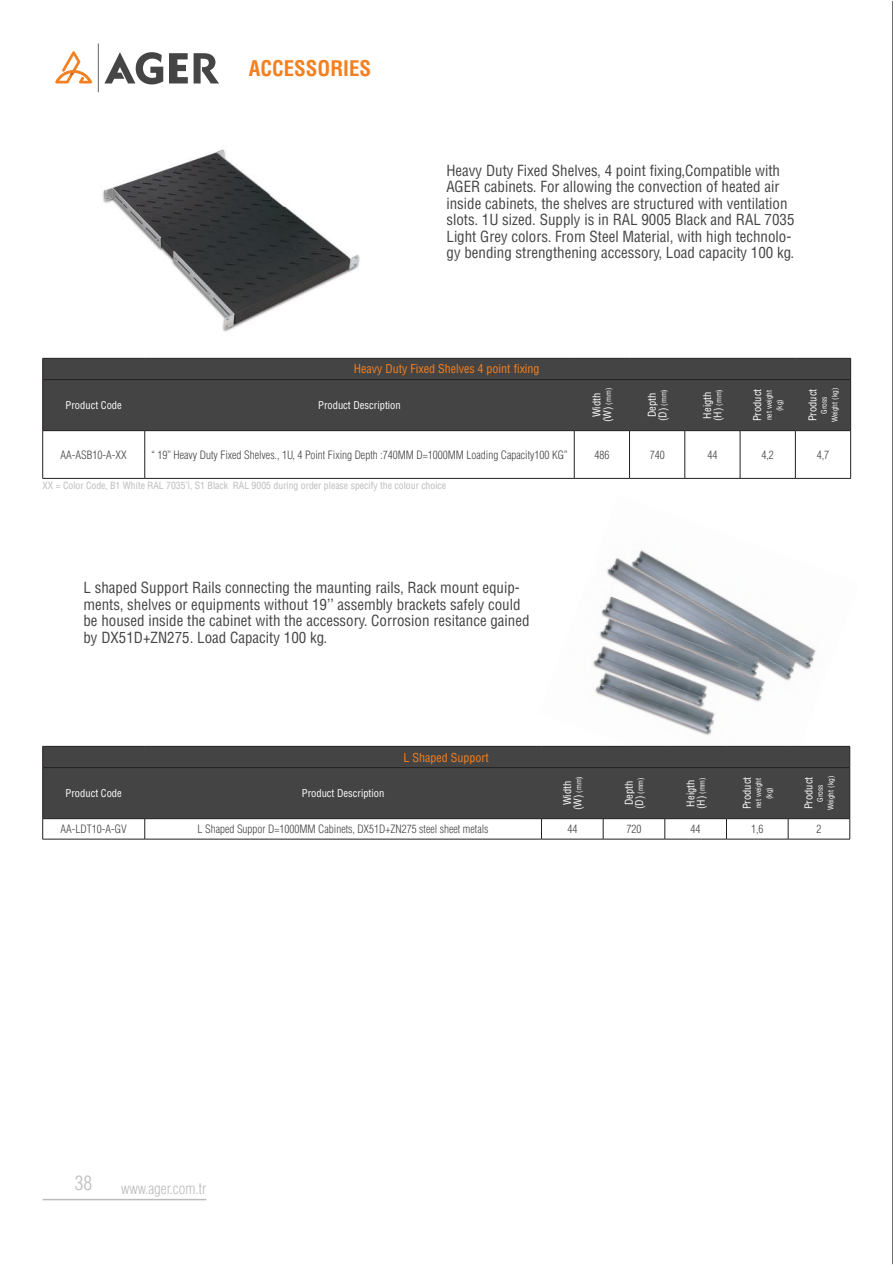
<style>
.page{position:relative;width:893px;height:1265px;background:#fff}
.page>*{position:absolute;margin:0;border:0;box-sizing:border-box;transform-origin:0 0}
.t1{font:21px "Helvetica Cond Bold Tr";color:#f38020}
.t2{font:19.5px "Helvetica Condensed Light Tr";color:#bdbbbd}
.t3{font:15px/16.5px "Helvetica Cond Normal Tr";color:#454444}
.t4{font:15px "Helvetica Condensed Light Tr";color:#bdbbbd}
.t5{font:12px "Helvetica Cond Normal Tr";color:#f38020}
.t6{font:11.25px "Helvetica Condensed Light Tr";color:#454444}
.t7{font:10.5px "Helvetica Cond Normal Tr";color:#fff}
.t8{font:9.75px "Helvetica Cond Normal Tr";color:#bdbbbd}
.t9{font:7.5px/10.5px "Helvetica Cond Normal Tr";color:#fff;text-align:center}
.s1{font-size:10.5px}
</style>
<div class="page">
<hr style="left:892px;top:1px;width:1px;height:1263px;background:#454444">
<img style="left:102px;top:149px;width:258px;height:183px">
<div style="left:43px;top:359px;width:807px;height:71px;background:#454444"></div>
<hr style="left:43px;top:379px;width:102px;height:1px;background:#241f1f">
<hr style="left:145px;top:379px;width:429px;height:1px;background:#241f1f">
<hr style="left:574px;top:379px;width:55px;height:1px;background:#241f1f">
<hr style="left:629px;top:379px;width:56px;height:1px;background:#241f1f">
<hr style="left:685px;top:379px;width:55px;height:1px;background:#241f1f">
<hr style="left:740px;top:379px;width:55px;height:1px;background:#241f1f">
<hr style="left:795px;top:379px;width:56px;height:1px;background:#241f1f">
<hr style="left:43px;top:358px;width:102px;height:1px;background:#241f1f">
<svg style="left:42px;top:358px;width:1px;height:21px"></svg>
<hr style="left:145px;top:358px;width:429px;height:1px;background:#241f1f">
<hr style="left:574px;top:358px;width:55px;height:1px;background:#241f1f">
<hr style="left:629px;top:358px;width:56px;height:1px;background:#241f1f">
<hr style="left:685px;top:358px;width:55px;height:1px;background:#241f1f">
<hr style="left:740px;top:358px;width:55px;height:1px;background:#241f1f">
<hr style="left:795px;top:358px;width:56px;height:1px;background:#241f1f">
<svg style="left:850px;top:358px;width:1px;height:21px"></svg>
<hr style="left:42px;top:380px;width:1px;height:50px;background:#241f1f">
<hr style="left:850px;top:380px;width:1px;height:50px;background:#241f1f">
<hr style="left:43px;top:430px;width:102px;height:1px;background:#241f1f">
<hr style="left:42px;top:431px;width:1px;height:47px;background:#241f1f">
<hr style="left:145px;top:430px;width:429px;height:1px;background:#241f1f">
<hr style="left:144px;top:431px;width:1px;height:47px;background:#241f1f">
<hr style="left:574px;top:430px;width:55px;height:1px;background:#241f1f">
<hr style="left:574px;top:431px;width:1px;height:47px;background:#241f1f">
<hr style="left:629px;top:430px;width:56px;height:1px;background:#241f1f">
<hr style="left:629px;top:431px;width:1px;height:47px;background:#241f1f">
<hr style="left:685px;top:430px;width:55px;height:1px;background:#241f1f">
<hr style="left:684px;top:431px;width:1px;height:47px;background:#241f1f">
<hr style="left:740px;top:430px;width:55px;height:1px;background:#241f1f">
<hr style="left:740px;top:431px;width:1px;height:47px;background:#241f1f">
<hr style="left:795px;top:430px;width:56px;height:1px;background:#241f1f">
<hr style="left:795px;top:431px;width:1px;height:47px;background:#241f1f">
<hr style="left:850px;top:431px;width:1px;height:47px;background:#241f1f">
<hr style="left:43px;top:478px;width:102px;height:1px;background:#241f1f">
<hr style="left:145px;top:478px;width:429px;height:1px;background:#241f1f">
<hr style="left:574px;top:478px;width:55px;height:1px;background:#241f1f">
<hr style="left:629px;top:478px;width:56px;height:1px;background:#241f1f">
<hr style="left:685px;top:478px;width:55px;height:1px;background:#241f1f">
<hr style="left:740px;top:478px;width:55px;height:1px;background:#241f1f">
<hr style="left:795px;top:478px;width:56px;height:1px;background:#241f1f">
<img style="left:539px;top:550px;width:312px;height:251px">
<div style="left:43px;top:747px;width:806px;height:71px;background:#454444"></div>
<hr style="left:43px;top:767px;width:102px;height:1px;background:#241f1f">
<hr style="left:145px;top:767px;width:396px;height:1px;background:#241f1f">
<hr style="left:541px;top:767px;width:62px;height:1px;background:#241f1f">
<hr style="left:603px;top:767px;width:62px;height:1px;background:#241f1f">
<hr style="left:665px;top:767px;width:61px;height:1px;background:#241f1f">
<hr style="left:726px;top:767px;width:62px;height:1px;background:#241f1f">
<hr style="left:788px;top:767px;width:62px;height:1px;background:#241f1f">
<hr style="left:43px;top:746px;width:102px;height:1px;background:#241f1f">
<svg style="left:42px;top:746px;width:1px;height:21px"></svg>
<hr style="left:145px;top:746px;width:396px;height:1px;background:#241f1f">
<hr style="left:541px;top:746px;width:62px;height:1px;background:#241f1f">
<hr style="left:603px;top:746px;width:62px;height:1px;background:#241f1f">
<hr style="left:665px;top:746px;width:61px;height:1px;background:#241f1f">
<hr style="left:726px;top:746px;width:62px;height:1px;background:#241f1f">
<hr style="left:788px;top:746px;width:62px;height:1px;background:#241f1f">
<svg style="left:849px;top:746px;width:1px;height:21px"></svg>
<hr style="left:42px;top:768px;width:1px;height:50px;background:#241f1f">
<hr style="left:849px;top:768px;width:1px;height:50px;background:#241f1f">
<hr style="left:43px;top:818px;width:102px;height:1px;background:#241f1f">
<svg style="left:42px;top:819px;width:1px;height:20px"></svg>
<hr style="left:145px;top:818px;width:396px;height:1px;background:#241f1f">
<svg style="left:144px;top:819px;width:1px;height:20px"></svg>
<hr style="left:541px;top:818px;width:62px;height:1px;background:#241f1f">
<svg style="left:541px;top:819px;width:1px;height:20px"></svg>
<hr style="left:603px;top:818px;width:62px;height:1px;background:#241f1f">
<svg style="left:603px;top:819px;width:1px;height:20px"></svg>
<hr style="left:665px;top:818px;width:61px;height:1px;background:#241f1f">
<svg style="left:665px;top:819px;width:1px;height:20px"></svg>
<hr style="left:726px;top:818px;width:62px;height:1px;background:#241f1f">
<svg style="left:726px;top:819px;width:1px;height:20px"></svg>
<hr style="left:788px;top:818px;width:62px;height:1px;background:#241f1f">
<svg style="left:788px;top:819px;width:1px;height:20px"></svg>
<svg style="left:849px;top:819px;width:1px;height:20px"></svg>
<hr style="left:43px;top:839px;width:102px;height:1px;background:#241f1f">
<hr style="left:145px;top:839px;width:396px;height:1px;background:#241f1f">
<hr style="left:541px;top:839px;width:62px;height:1px;background:#241f1f">
<hr style="left:603px;top:839px;width:62px;height:1px;background:#241f1f">
<hr style="left:665px;top:839px;width:61px;height:1px;background:#241f1f">
<hr style="left:726px;top:839px;width:62px;height:1px;background:#241f1f">
<hr style="left:788px;top:839px;width:62px;height:1px;background:#241f1f">
<hr style="left:43px;top:1198px;width:163px;height:2px;background:#bdbbbd">
<hr style="left:98px;top:43px;width:1px;height:49px;background:#464545">
<svg style="left:194px;top:53px;width:25px;height:30px"></svg>
<svg style="left:104px;top:52px;width:59px;height:32px"></svg>
<svg style="left:169px;top:53px;width:19px;height:30px"></svg>
<svg style="left:55px;top:51px;width:37px;height:32px"></svg>
<h1 class="t1" style="left:249px;top:55px;width:124px">ACCESSORIES</h1>
<p class="t3" style="left:446px;top:162px;width:350px">Heavy Duty Fixed Shelves, 4 point fixing,Compatible with AGER cabinets. For allowing the convection of heated air inside cabinets, the shelves are structured with ventilation slots. 1U sized. Supply is in RAL 9005 Black and RAL 7035<br>Light Grey colors. From Steel Material, with high technolo&shy;gy bending strengthening accessory, Load capacity 100 kg.</p>
<p class="t5" style="left:354px;top:361px;width:187px">Heavy Duty Fixed Shelves 4 point fixing</p>
<p class="t7" style="left:66px;top:399px;width:58px">Product Code</p>
<p class="t7" style="left:318px;top:399px;width:84px">Product Description</p>
<p class="t7" style="left:590px;top:417px;width:26px;rotate:-90deg">Width</p>
<p class="t9" style="left:603px;top:422px;width:36px;rotate:-90deg"><span class="s1">(W)</span> (mm)</p>
<p class="t7" style="left:645px;top:417px;width:26px;rotate:-90deg">Depth</p>
<p class="t9" style="left:658px;top:421px;width:33px;rotate:-90deg"><span class="s1">(D)</span> (mm)</p>
<p class="t7" style="left:701px;top:418px;width:28px;rotate:-90deg">Heigth</p>
<p class="t9" style="left:713px;top:421px;width:33px;rotate:-90deg"><span class="s1">(H)</span> (mm)</p>
<p class="t7" style="left:751px;top:421px;width:34px;rotate:-90deg">Product</p>
<p class="t9" style="left:763px;top:420px;width:32px;rotate:-90deg">net weight (kg)</p>
<p class="t7" style="left:806px;top:421px;width:34px;rotate:-90deg">Product</p>
<p class="t9" style="left:819px;top:422px;width:36px;rotate:-90deg">Gross<br>Weight (kg)</p>
<p class="t6" style="left:61px;top:448px;width:68px">AA-ASB10-A-XX</p>
<p class="t6" style="left:151px;top:448px;width:418px">“ 19’’ Heavy Duty Fixed Shelves., 1U, 4 Point Fixing Depth :740MM D=1000MM Loading Capacity100 KG”</p>
<p class="t6" style="left:594px;top:448px;width:16px">486</p>
<p class="t6" style="left:650px;top:448px;width:16px">740</p>
<p class="t6" style="left:707px;top:448px;width:11px">44</p>
<p class="t6" style="left:761px;top:448px;width:14px">4,2</p>
<p class="t6" style="left:817px;top:448px;width:14px">4,7</p>
<p class="t8" style="left:43px;top:479px;width:405px">XX = Color Code, B1 White RAL 7035’i, S1 Black RAL 9005 during order please specify the colour choice</p>
<p class="t3" style="left:83px;top:579px;width:448px">L shaped Support Rails connecting the maunting rails, Rack mount equip&shy;ments, shelves or equipments without 19’’ assembly brackets safely could be housed inside the cabinet with the accessory. Corrosion resitance gained by DX51D+ZN275. Load Capacity 100 kg.</p>
<p class="t5" style="left:404px;top:749px;width:87px">L Shaped Support</p>
<p class="t7" style="left:66px;top:786px;width:58px">Product Code</p>
<p class="t7" style="left:302px;top:786px;width:84px">Product Description</p>
<p class="t7" style="left:561px;top:805px;width:26px;rotate:-90deg">Width</p>
<p class="t9" style="left:573px;top:810px;width:36px;rotate:-90deg"><span class="s1">(W)</span> (mm)</p>
<p class="t7" style="left:622px;top:805px;width:26px;rotate:-90deg">Depth</p>
<p class="t9" style="left:635px;top:809px;width:33px;rotate:-90deg"><span class="s1">(D)</span> (mm)</p>
<p class="t7" style="left:684px;top:806px;width:28px;rotate:-90deg">Heigth</p>
<p class="t9" style="left:697px;top:809px;width:33px;rotate:-90deg"><span class="s1">(H)</span> (mm)</p>
<p class="t7" style="left:740px;top:809px;width:34px;rotate:-90deg">Product</p>
<p class="t9" style="left:753px;top:808px;width:32px;rotate:-90deg">net weight (kg)</p>
<p class="t7" style="left:802px;top:809px;width:34px;rotate:-90deg">Product</p>
<p class="t9" style="left:815px;top:810px;width:36px;rotate:-90deg">Gross<br>Weight (kg)</p>
<p class="t6" style="left:61px;top:822px;width:68px">AA-LDT10-A-GV</p>
<p class="t6" style="left:198px;top:822px;width:292px">L Shaped Suppor D=1000MM Cabinets, DX51D+ZN275 steel sheet metals</p>
<p class="t6" style="left:567px;top:822px;width:11px">44</p>
<p class="t6" style="left:626px;top:822px;width:16px">720</p>
<p class="t6" style="left:691px;top:822px;width:11px">44</p>
<p class="t6" style="left:751px;top:822px;width:14px">1,6</p>
<p class="t6" style="left:816px;top:822px;width:6px">2</p>
<h2 class="t2" style="left:75px;top:1171px;width:19px">38</h2>
<p class="t4" style="left:121px;top:1179px;width:87px">www.ager.com.tr</p>
</div>
